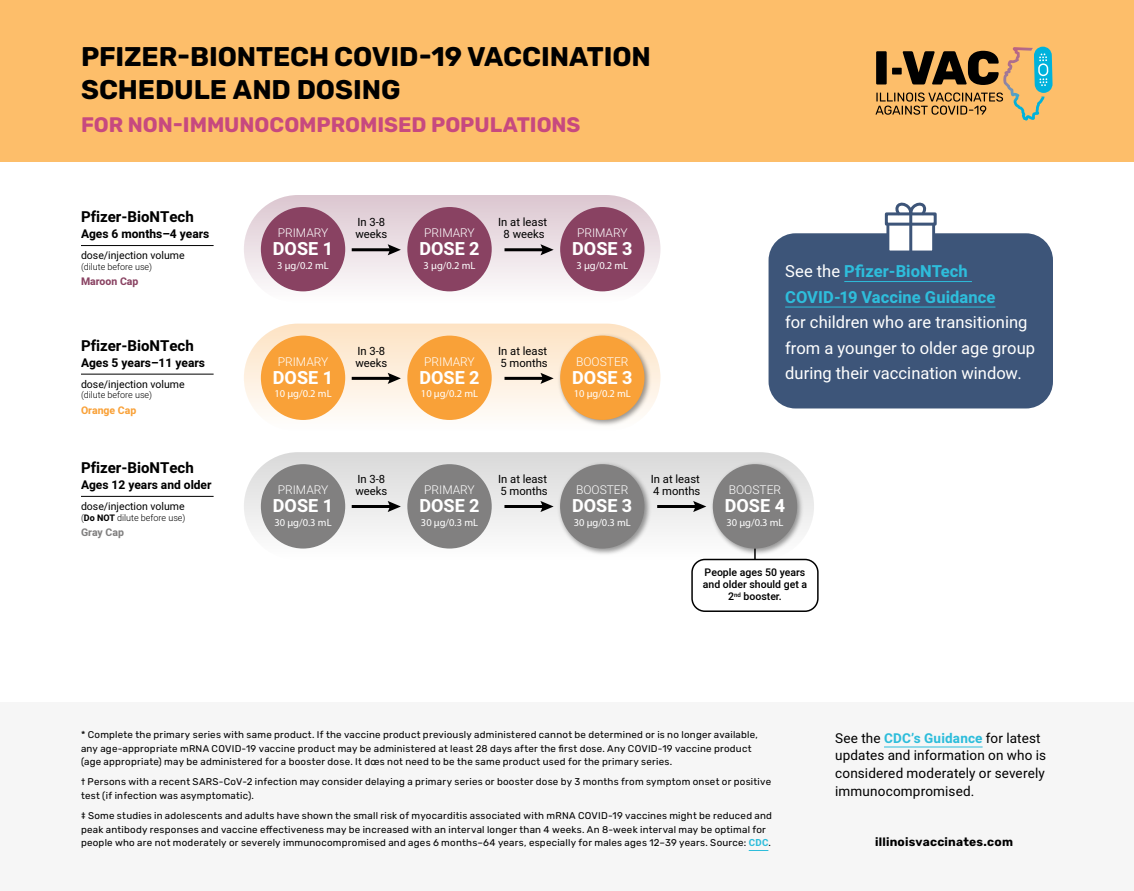
<style>
.page{position:relative;width:1134px;height:891px;background:#fff}
.page>*{position:absolute;margin:0;border:0;box-sizing:border-box;transform-origin:0 0}
.t1{font:700 27px/33px "Rubik";letter-spacing:-.005em;color:#000}
.t2{font:700 21px "Rubik";color:#c7497f}
.t3{font:700 18px "Heebo";color:#fff}
.t4{font:16.5px/25.5px "Heebo";color:#fff}
.t5{font:700 16.5px/25.5px "Heebo";letter-spacing:.005em;color:#2ebddb}
.t6{font:700 15px "Heebo";color:#000}
.t7{font:13.5px/18px "Heebo";letter-spacing:.015em;color:#000}
.t8{font:300 12px "Heebo";color:#fff}
.t9{font:700 12px "Heebo";color:#000}
.t10{font:700 12px "Rubik";letter-spacing:.02em;color:#000}
.t11{font:11.25px/12px "Heebo";color:#000}
.t12{font:10.5px "Myriad Pro";color:#fff}
.t13{font:10.5px "Heebo";color:#000}
.t14{font:500 10.5px/12px "Heebo";color:#000;text-align:center}
.t15{font:700 10.5px "Heebo";color:#894262}
.t16{font:700 10.5px "Heebo";color:#f9a138}
.t17{font:700 10.5px "Heebo";color:#818080}
.t18{font:9.75px/13.5px "Rubik";letter-spacing:.025em;color:#000}
.t19{font:300 9px "Heebo";color:#000}
.s1{font-weight:700}
.s2{font-weight:400;color:#fff}
.s3{font-family:"Heebo";font-weight:700;color:#2ebddb}
.s4{font-weight:700;color:#2ebddb}
</style>
<div class="page">
<div style="left:244px;top:195px;width:417px;height:108px;background:linear-gradient(to bottom,#dbc6cf,#fcfbfc);border-radius:54px"></div>
<div style="left:261px;top:207px;width:84px;height:84px;background:#894262;border-radius:50%"></div>
<div style="left:407px;top:207px;width:85px;height:84px;background:#894262;border-radius:50%"></div>
<hr style="left:352px;top:248px;width:40px;height:3px;background:#000">
<svg style="left:388px;top:244px;width:13px;height:11px"></svg>
<div style="left:560px;top:207px;width:85px;height:84px;background:#894262;border-radius:50%"></div>
<hr style="left:505px;top:248px;width:40px;height:3px;background:#000">
<svg style="left:540px;top:244px;width:14px;height:11px"></svg>
<hr style="left:81px;top:245px;width:133px;height:1px;background:#000">
<div style="left:244px;top:324px;width:417px;height:108px;background:linear-gradient(to bottom,#fce2c2,#fefefd);border-radius:54px"></div>
<div style="left:261px;top:336px;width:84px;height:84px;background:#f9a138;border-radius:50%"></div>
<div style="left:407px;top:336px;width:85px;height:84px;background:#f9a138;border-radius:50%"></div>
<hr style="left:352px;top:377px;width:40px;height:3px;background:#000">
<svg style="left:388px;top:373px;width:13px;height:11px"></svg>
<img style="left:556px;top:331px;width:97px;height:98px">
<div style="left:560px;top:336px;width:85px;height:84px;background:#f9a138;border-radius:50%"></div>
<hr style="left:505px;top:377px;width:40px;height:3px;background:#000">
<svg style="left:540px;top:373px;width:14px;height:11px"></svg>
<hr style="left:81px;top:374px;width:133px;height:1px;background:#000">
<div style="left:691px;top:559px;width:128px;height:53px;border:2px solid #000;border-radius:13px"></div>
<div style="left:244px;top:452px;width:570px;height:109px;background:linear-gradient(to bottom,#d9d9d9,#fefefe);border-radius:54px"></div>
<div style="left:261px;top:464px;width:84px;height:85px;background:#818080;border-radius:50%"></div>
<div style="left:407px;top:464px;width:85px;height:85px;background:#818080;border-radius:50%"></div>
<hr style="left:352px;top:505px;width:40px;height:3px;background:#000">
<svg style="left:388px;top:501px;width:13px;height:11px"></svg>
<img style="left:556px;top:460px;width:97px;height:97px">
<div style="left:560px;top:464px;width:84px;height:85px;background:#818080;border-radius:50%"></div>
<hr style="left:504px;top:505px;width:41px;height:3px;background:#000">
<svg style="left:540px;top:501px;width:14px;height:11px"></svg>
<img style="left:708px;top:460px;width:98px;height:97px">
<div style="left:713px;top:464px;width:84px;height:85px;background:#818080;border-radius:50%"></div>
<hr style="left:657px;top:505px;width:40px;height:3px;background:#000">
<svg style="left:693px;top:501px;width:13px;height:11px"></svg>
<hr style="left:81px;top:496px;width:133px;height:1px;background:#000">
<div style="left:769px;top:233px;width:284px;height:175px;background:#3d5579;border-radius:27px"></div>
<div style="left:886px;top:224px;width:49px;height:29px;background:#fff;border:3px solid #3d5579"></div>
<div style="left:885px;top:212px;width:52px;height:14px;background:#fff;border:3px solid #3d5579"></div>
<svg style="left:892px;top:202px;width:38px;height:51px"></svg>
<hr style="left:844px;top:281px;width:128px;height:1px;background:#2ebddb">
<hr style="left:785px;top:307px;width:210px;height:1px;background:#2ebddb">
<div style="left:0;top:702px;width:1134px;height:189px;background:#f6f6f6"></div>
<svg style="left:749px;top:850px;width:19px;height:1px"></svg>
<hr style="left:884px;top:747px;width:99px;height:1px;background:#2ebddb">
<div style="left:0;top:0;width:1134px;height:162px;background:#fdbe6a"></div>
<svg style="left:876px;top:47px;width:177px;height:74px"></svg>
<h1 class="t1" style="left:81px;top:41px;width:572px">PFIZER-BIONTECH COVID-19 VACCINATION<br>SCHEDULE AND DOSING</h1>
<h2 class="t2" style="left:81px;top:112px;width:501px">FOR NON-IMMUNOCOMPROMISED POPULATIONS</h2>
<h3 class="t6" style="left:81px;top:206px;width:114px">Pfizer-BioNTech</h3>
<p class="t9" style="left:81px;top:226px;width:130px">Ages 6 months–4 years</p>
<p class="t13" style="left:81px;top:248px;width:105px">dose/injection volume</p>
<p class="t19" style="left:81px;top:260px;width:73px">(dilute before use)</p>
<p class="t15" style="left:81px;top:274px;width:59px">Maroon Cap</p>
<h3 class="t6" style="left:81px;top:335px;width:114px">Pfizer-BioNTech</h3>
<p class="t9" style="left:81px;top:354px;width:126px">Ages 5 years–11 years</p>
<p class="t16" style="left:81px;top:403px;width:57px">Orange Cap</p>
<p class="t13" style="left:81px;top:377px;width:105px">dose/injection volume</p>
<p class="t19" style="left:81px;top:389px;width:73px">(dilute before use)</p>
<h3 class="t6" style="left:81px;top:457px;width:114px">Pfizer-BioNTech</h3>
<p class="t9" style="left:81px;top:476px;width:132px">Ages 12 years and older</p>
<p class="t17" style="left:81px;top:525px;width:44px">Gray Cap</p>
<p class="t13" style="left:81px;top:499px;width:105px">dose/injection volume</p>
<p class="t19" style="left:81px;top:511px;width:106px">(<span class="s1">Do NOT</span> dilute before use)</p>
<p class="t8" style="left:278px;top:225px;width:52px">PRIMARY</p>
<p class="t12" style="left:277px;top:259px;width:53px">3 μg/0.2 mL</p>
<h3 class="t3" style="left:273px;top:236px;width:62px">DOSE 1</h3>
<p class="t11" style="left:355px;top:216px;width:33px">In 3-8 weeks</p>
<p class="t8" style="left:424px;top:225px;width:52px">PRIMARY</p>
<p class="t12" style="left:424px;top:259px;width:53px">3 μg/0.2 mL</p>
<h3 class="t3" style="left:419px;top:236px;width:62px">DOSE 2</h3>
<p class="t11" style="left:498px;top:216px;width:50px;text-align:center">In at least<br>8 weeks</p>
<p class="t8" style="left:577px;top:225px;width:52px">PRIMARY</p>
<p class="t12" style="left:576px;top:259px;width:53px">3 μg/0.2 mL</p>
<h3 class="t3" style="left:572px;top:236px;width:62px">DOSE 3</h3>
<p class="t8" style="left:278px;top:353px;width:52px">PRIMARY</p>
<p class="t12" style="left:274px;top:387px;width:59px">10 μg/0.2 mL</p>
<h3 class="t3" style="left:273px;top:365px;width:62px">DOSE 1</h3>
<p class="t11" style="left:355px;top:345px;width:33px">In 3-8 weeks</p>
<p class="t8" style="left:424px;top:353px;width:52px">PRIMARY</p>
<p class="t12" style="left:421px;top:387px;width:59px">10 μg/0.2 mL</p>
<h3 class="t3" style="left:419px;top:365px;width:62px">DOSE 2</h3>
<p class="t11" style="left:498px;top:345px;width:51px">In at least<br>5 months</p>
<p class="t8" style="left:576px;top:353px;width:54px">BOOSTER</p>
<p class="t12" style="left:574px;top:387px;width:59px">10 μg/0.2 mL</p>
<h3 class="t3" style="left:572px;top:365px;width:62px">DOSE 3</h3>
<h3 class="t5" style="left:785px;top:259px;width:212px"><span class="s2">See the</span> Pfizer-BioNTech<br>COVID-19 Vaccine Guidance</h3>
<h3 class="t4" style="left:785px;top:309px;width:251px">for children who are transitioning from a younger to older age group during their vaccination window.</h3>
<p class="t8" style="left:278px;top:482px;width:52px">PRIMARY</p>
<p class="t12" style="left:274px;top:516px;width:59px">30 μg/0.3 mL</p>
<h3 class="t3" style="left:273px;top:493px;width:62px">DOSE 1</h3>
<p class="t11" style="left:355px;top:473px;width:33px">In 3-8 weeks</p>
<p class="t8" style="left:424px;top:482px;width:52px">PRIMARY</p>
<p class="t12" style="left:421px;top:516px;width:59px">30 μg/0.3 mL</p>
<h3 class="t3" style="left:419px;top:493px;width:62px">DOSE 2</h3>
<p class="t11" style="left:498px;top:473px;width:51px">In at least<br>5 months</p>
<p class="t8" style="left:576px;top:482px;width:54px">BOOSTER</p>
<p class="t12" style="left:574px;top:516px;width:59px">30 μg/0.3 mL</p>
<h3 class="t3" style="left:572px;top:493px;width:62px">DOSE 3</h3>
<p class="t11" style="left:651px;top:473px;width:51px">In at least<br>4 months</p>
<p class="t8" style="left:729px;top:482px;width:54px">BOOSTER</p>
<p class="t12" style="left:726px;top:516px;width:59px">30 μg/0.3 mL</p>
<h3 class="t3" style="left:725px;top:493px;width:62px">DOSE 4</h3>
<p class="t14" style="left:703px;top:566px;width:106px">People ages 50 years and older should get a<br>2<sup>nd</sup> booster.</p>
<p class="t18" style="left:81px;top:728px;width:678px">* Complete the primary series with same product. If the vaccine product previously administered cannot be determined or is no longer available, any age-appropriate mRNA COVID-19 vaccine product may be administered at least 28 days after the first dose. Any COVID-19 vaccine product (age appropriate) may be administered for a booster dose. It does not need to be the same product used for the primary series.</p>
<p class="t18" style="left:81px;top:775px;width:692px">† Persons with a recent SARS-CoV-2 infection may consider delaying a primary series or booster dose by 3 months from symptom onset or positive test (if infection was asymptomatic).</p>
<p class="t18" style="left:81px;top:809px;width:693px">‡ Some studies in adolescents and adults have shown the small risk of myocarditis associated with mRNA COVID-19 vaccines might be reduced and peak antibody responses and vaccine effectiveness may be increased with an interval longer than 4 weeks. An 8-week interval may be optimal for people who are not moderately or severely immunocompromised and ages 6 months–64 years, especially for males ages 12–39 years. Source: <span class="s3">CDC</span>.</p>
<h3 class="t7" style="left:835px;top:729px;width:213px">See the <span class="s4">CDC’s Guidance</span> for latest updates and information on who is considered moderately or severely immunocompromised.</h3>
<p class="t10" style="left:875px;top:835px;width:139px">illinoisvaccinates.com</p>
</div>
